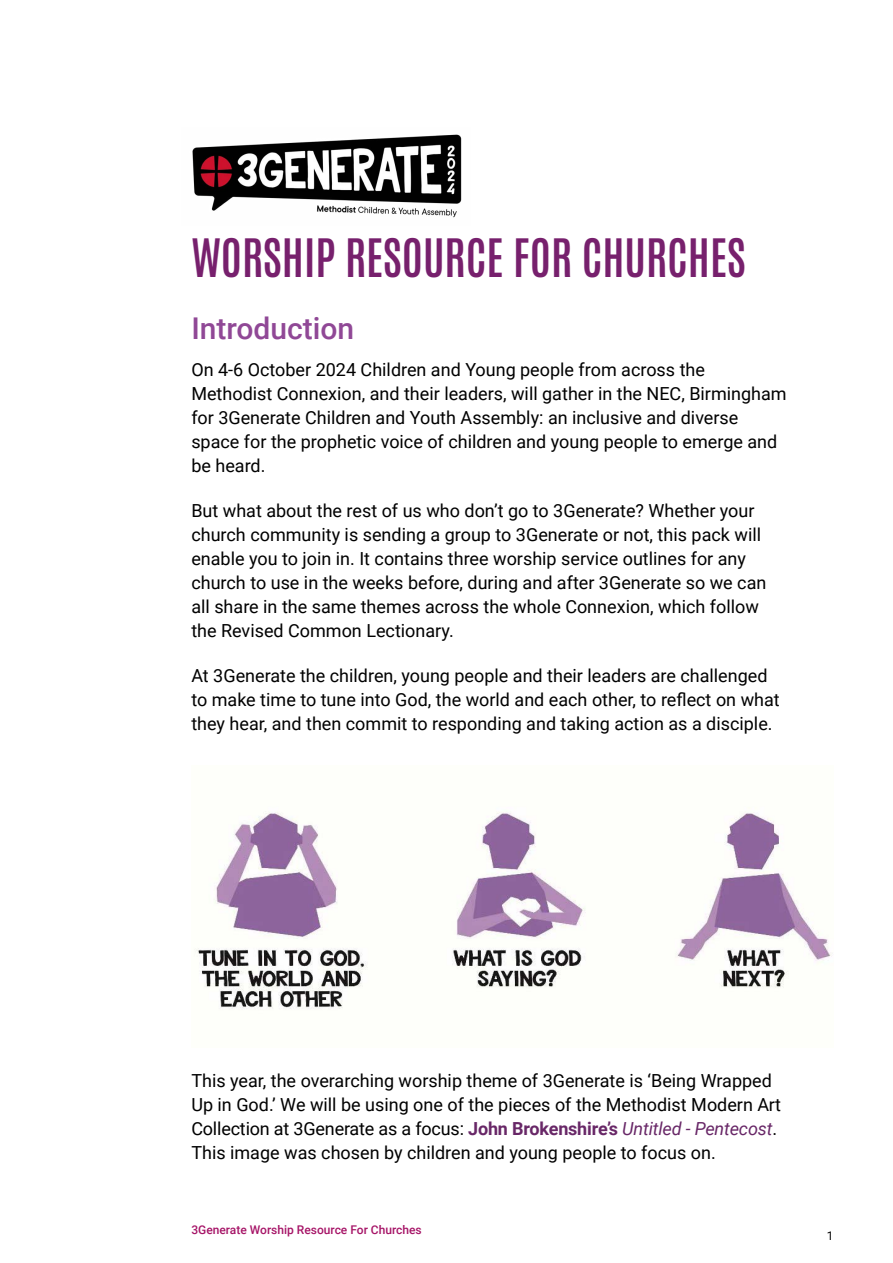
<style>
.page{position:relative;width:893px;height:1263px;background:#fff}
.page>*{position:absolute;margin:0;border:0;box-sizing:border-box;transform-origin:0 0}
.t1{font:600 45px "Antonio";color:#77206d}
.t2{font:500 30px "Roboto";color:#904896}
.t3{font:18px/24px "Roboto";color:#000}
.t4{font:500 12px "Roboto";color:#a61467}
.t5{font:12px "Roboto";color:#000}
.s1{font-weight:700;color:#682767}
.s2{font-style:italic;color:#682767}
</style>
<div class="page">
<img style="left:194px;top:807px;width:637px;height:202px">
<img style="left:192px;top:134px;width:270px;height:84px">
<h1 class="t1" style="left:191px;top:226px;width:556px">WORSHIP RESOURCE FOR CHURCHES</h1>
<h2 class="t2" style="left:191px;top:307px;width:164px">Introduction</h2>
<p class="t3" style="left:191px;top:357px;width:597px">On 4-6 October 2024 Children and Young people from across the Methodist Connexion, and their leaders, will gather in the NEC, Birmingham for 3Generate Children and Youth Assembly: an inclusive and diverse space for the prophetic voice of children and young people to emerge and be heard.</p>
<p class="t3" style="left:191px;top:498px;width:577px">But what about the rest of us who don’t go to 3Generate? Whether your church community is sending a group to 3Generate or not, this pack will enable you to join in. It contains three worship service outlines for any church to use in the weeks before, during and after 3Generate so we can all share in the same themes across the whole Connexion, which follow the Revised Common Lectionary.</p>
<p class="t3" style="left:191px;top:663px;width:590px">At 3Generate the children, young people and their leaders are challenged to make time to tune into God, the world and each other, to reflect on what they hear, and then commit to responding and taking action as a disciple.</p>
<p class="t3" style="left:191px;top:1068px;width:591px">This year, the overarching worship theme of 3Generate is ‘Being Wrapped Up in God.’ We will be using one of the pieces of the Methodist Modern Art Collection at 3Generate as a focus: <span class="s1">John Brokenshire’s</span> <span class="s2">Untitled - Pentecost</span>.<br>This image was chosen by children and young people to focus on.</p>
<p class="t4" style="left:191px;top:1221px;width:232px">3Generate Worship Resource For Churches</p>
<p class="t5" style="left:827px;top:1227px;width:8px">1</p>
</div>
